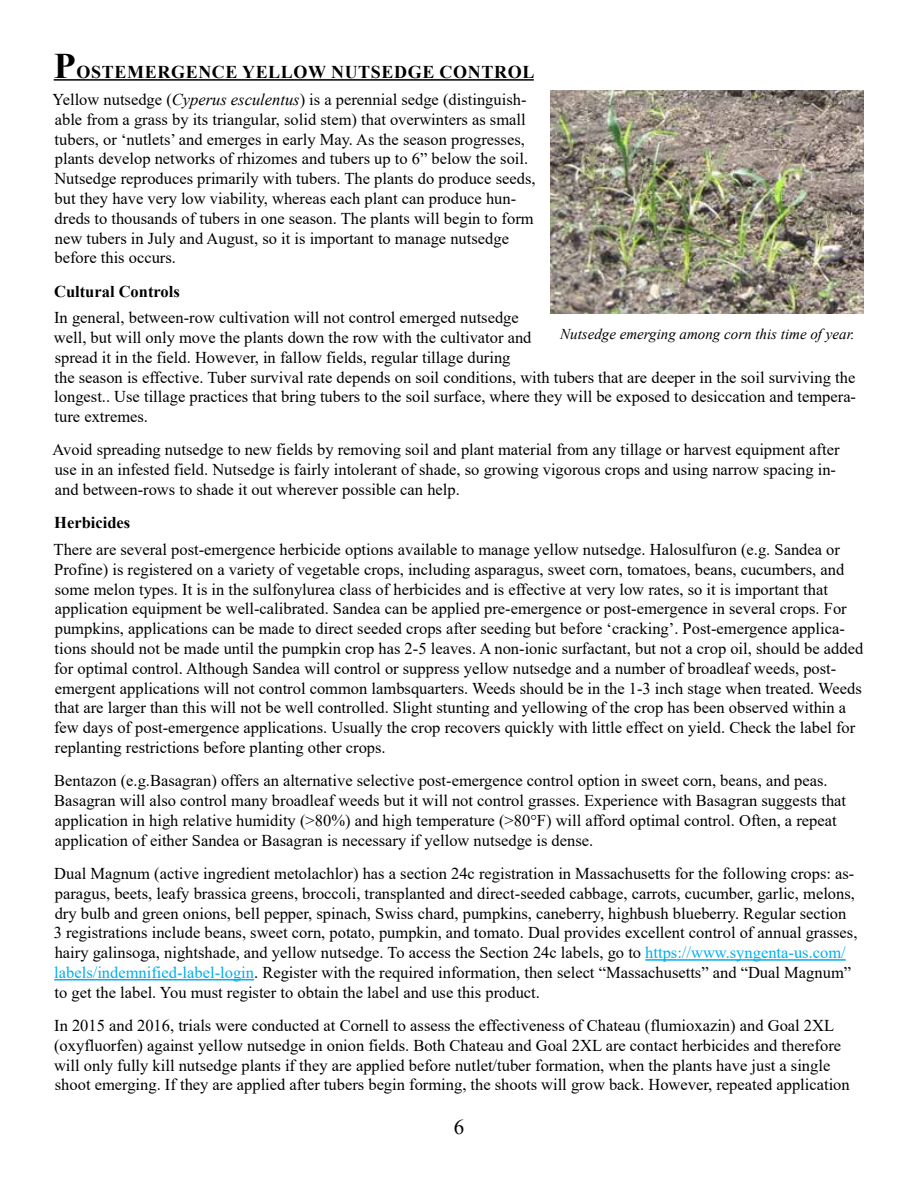
<style>
.page{position:relative;width:918px;height:1188px;background:#fff}
.page>*{position:absolute;margin:0;border:0;box-sizing:border-box;transform-origin:0 0}
.t1{font:21px "Times New Roman";color:#000}
.t2{font:700 18px "Times New Roman";letter-spacing:.035em;color:#000}
.t3{font:16.5px/19.8px "Times New Roman";color:#000}
.t4{font:700 16.5px "Times New Roman";color:#000}
.t5{font:italic 15px "Times New Roman";color:#000}
.s1{font-size:36px}
.s2{font-style:italic}
.s3{color:#00aeef}
</style>
<div class="page">
<hr style="left:54px;top:79px;width:480px;height:2px;background:#000">
<hr style="left:645px;top:959px;width:201px;height:2px;background:#00aeef">
<hr style="left:54px;top:979px;width:200px;height:1px;background:#00aeef">
<img style="left:551px;top:91px;width:313px;height:222px">
<p class="t2" style="left:54px;top:59px;width:482px"><span class="s1">P</span>OSTEMERGENCE YELLOW NUTSEDGE CONTROL</p>
<p class="t3" style="left:53px;top:89px;width:485px">Yellow nutsedge (<span class="s2">Cyperus esculentus</span>) is a perennial sedge (distinguish&shy;able from a grass by its triangular, solid stem) that overwinters as small tubers, or ‘nutlets’ and emerges in early May. As the season progresses, plants develop networks of rhizomes and tubers up to 6” below the soil.<br>Nutsedge reproduces primarily with tubers. The plants do produce seeds, but they have very low viability, whereas each plant can produce hun&shy;dreds to thousands of tubers in one season. The plants will begin to form new tubers in July and August, so it is important to manage nutsedge before this occurs.</p>
<p class="t4" style="left:54px;top:279px;width:127px">Cultural Controls</p>
<p class="t3" style="left:54px;top:307px;width:804px">In general, between-row cultivation will not control emerged nutsedge<br>well, but will only move the plants down the row with the cultivator and<br>spread it in the field. However, in fallow fields, regular tillage during<br>the season is effective. Tuber survival rate depends on soil conditions, with tubers that are deeper in the soil surviving the longest.. Use tillage practices that bring tubers to the soil surface, where they will be exposed to desiccation and tempera&shy;ture extremes.</p>
<p class="t3" style="left:53px;top:440px;width:789px">Avoid spreading nutsedge to new fields by removing soil and plant material from any tillage or harvest equipment after use in an infested field. Nutsedge is fairly intolerant of shade, so growing vigorous crops and using narrow spacing in&shy;and between-rows to shade it out wherever possible can help.</p>
<p class="t4" style="left:54px;top:511px;width:78px">Herbicides</p>
<p class="t3" style="left:54px;top:539px;width:811px">There are several post-emergence herbicide options available to manage yellow nutsedge. Halosulfuron (e.g. Sandea or Profine) is registered on a variety of vegetable crops, including asparagus, sweet corn, tomatoes, beans, cucumbers, and some melon types. It is in the sulfonylurea class of herbicides and is effective at very low rates, so it is important that application equipment be well-calibrated. Sandea can be applied pre-emergence or post-emergence in several crops. For pumpkins, applications can be made to direct seeded crops after seeding but before ‘cracking’. Post-emergence applica&shy;tions should not be made until the pumpkin crop has 2-5 leaves. A non-ionic surfactant, but not a crop oil, should be added for optimal control. Although Sandea will control or suppress yellow nutsedge and a number of broadleaf weeds, post&shy;emergent applications will not control common lambsquarters. Weeds should be in the 1-3 inch stage when treated. Weeds that are larger than this will not be well controlled. Slight stunting and yellowing of the crop has been observed within a few days of post-emergence applications. Usually the crop recovers quickly with little effect on yield. Check the label for replanting restrictions before planting other crops.</p>
<p class="t3" style="left:54px;top:770px;width:793px">Bentazon (e.g.Basagran) offers an alternative selective post-emergence control option in sweet corn, beans, and peas.<br>Basagran will also control many broadleaf weeds but it will not control grasses. Experience with Basagran suggests that application in high relative humidity (&gt;80%) and high temperature (&gt;80°F) will afford optimal control. Often, a repeat application of either Sandea or Basagran is necessary if yellow nutsedge is dense.</p>
<p class="t3" style="left:54px;top:863px;width:805px">Dual Magnum (active ingredient metolachlor) has a section 24c registration in Massachusetts for the following crops: as&shy;paragus, beets, leafy brassica greens, broccoli, transplanted and direct-seeded cabbage, carrots, cucumber, garlic, melons, dry bulb and green onions, bell pepper, spinach, Swiss chard, pumpkins, caneberry, highbush blueberry. Regular section 3 registrations include beans, sweet corn, potato, pumpkin, and tomato. Dual provides excellent control of annual grasses, hairy galinsoga, nightshade, and yellow nutsedge. To access the Section 24c labels, go to <span class="s3">https://www.syngenta-us.com/ labels/indemnified-label-login</span>. Register with the required information, then select “Massachusetts” and “Dual Magnum” to get the label. You must register to obtain the label and use this product.</p>
<p class="t3" style="left:54px;top:1015px;width:797px">In 2015 and 2016, trials were conducted at Cornell to assess the effectiveness of Chateau (flumioxazin) and Goal 2XL (oxyfluorfen) against yellow nutsedge in onion fields. Both Chateau and Goal 2XL are contact herbicides and therefore will only fully kill nutsedge plants if they are applied before nutlet/tuber formation, when the plants have just a single shoot emerging. If they are applied after tubers begin forming, the shoots will grow back. However, repeated application</p>
<p class="t5" style="left:560px;top:323px;width:296px">Nutsedge emerging among corn this time of year.</p>
<p class="t1" style="left:454px;top:1112px;width:12px">6</p>
</div>
